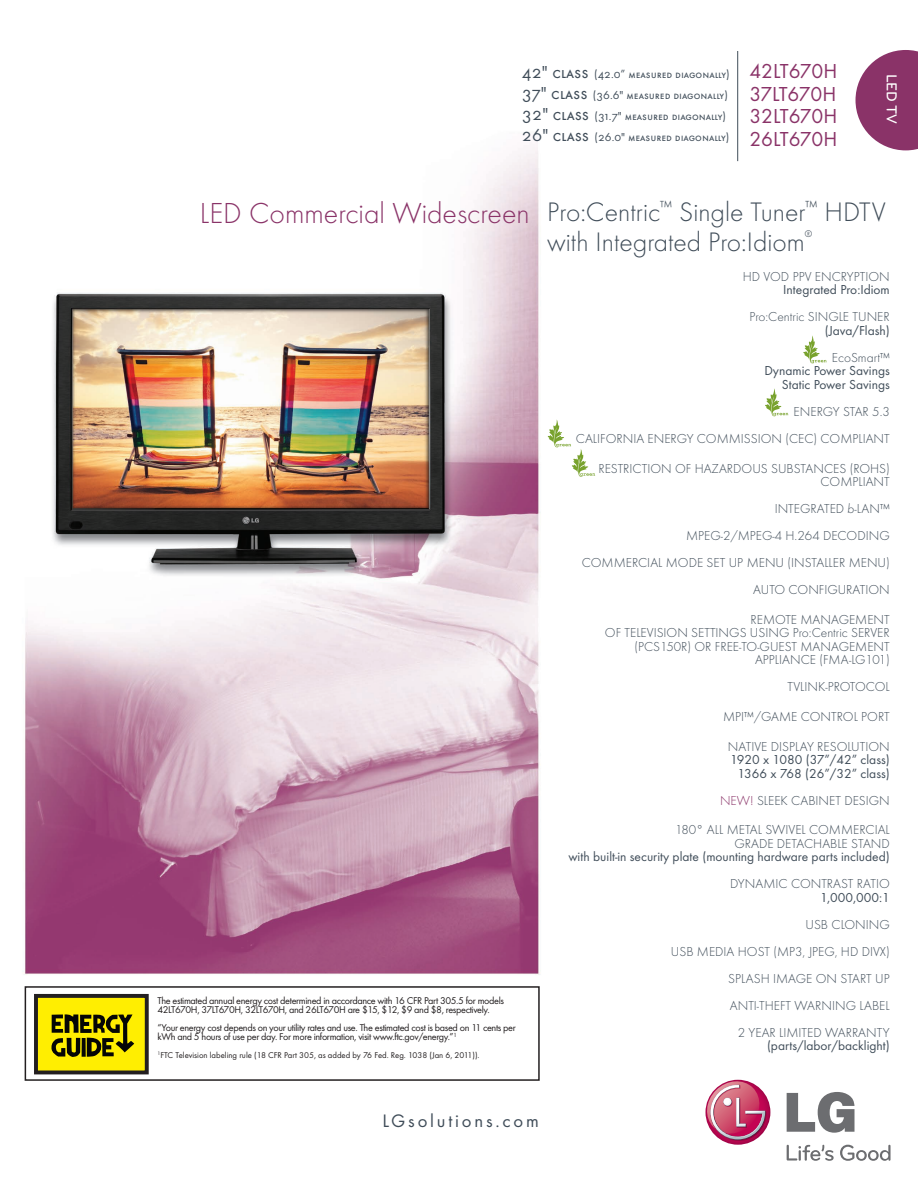
<style>
.page{position:relative;width:918px;height:1188px;background:#fff}
.page>*{position:absolute;margin:0;border:0;box-sizing:border-box;transform-origin:0 0}
.t1{font:300 30px "Function LH";color:#8a3368}
.t2{font:300 27.75px/30px "Function LH";color:#404d59}
.t3{font:21px/22.5px "Function";color:#8a3368;text-align:justify}
.t4{font:18.75px "Function";letter-spacing:.15em;color:#404d59}
.t5{font:500 15px "Bryant";color:#fff}
.t6{font:300 13.5px/27px "Function LH";color:#404d59;text-align:right}
.t7{font:13.5px/13.5px "Function";color:#404d59;text-align:right}
.t8{font:12px/21px "Function Sm Caps";color:#404d59}
.t9{font:10.2px/9px "Function";letter-spacing:-.035em;color:#231f20}
.t10{font:300 10.05px "Function LH";color:#404d59}
.t11{font:8.7px "Function";color:#231f20}
.s1{font-size:18px}
.s2{font-style:italic}
.s3{color:#8a3368}
</style>
<div class="page">
<img style="left:23px;top:51px;width:889px;height:1109px">
<svg style="left:706px;top:1080px;width:64px;height:65px"></svg>
<svg style="left:706px;top:1080px;width:61px;height:61px"></svg>
<svg style="left:787px;top:1092px;width:68px;height:41px"></svg>
<svg style="left:787px;top:1145px;width:47px;height:16px"></svg>
<svg style="left:840px;top:1145px;width:51px;height:16px"></svg>
<svg style="left:803px;top:335px;width:24px;height:28px"></svg>
<hr style="left:737px;top:51px;width:1px;height:110px;background:#404d59">
<svg style="left:856px;top:50px;width:62px;height:100px"></svg>
<div style="left:25px;top:986px;width:515px;height:95px;border:2px solid #231f20"></div>
<div style="left:36px;top:996px;width:111px;height:76px;background:#ffee01"></div>
<div style="left:34px;top:994px;width:115px;height:80px;border:4px solid #231f20"></div>
<svg style="left:51px;top:1014px;width:83px;height:43px"></svg>
<svg style="left:548px;top:419px;width:47px;height:58px"></svg>
<svg style="left:765px;top:388px;width:23px;height:28px"></svg>
<h3 class="t3" style="left:749px;top:60px;width:90px">42LT670H 37LT670H 32LT670H 26LT670H</h3>
<p class="t8" style="left:522px;top:63px;width:209px"><span class="s1">42" class</span> (42.0” measured diagonally)<br><span class="s1">37" class</span> (36.6" measured diagonally)<br><span class="s1">32" class</span> (31.7" measured diagonally)<br><span class="s1">26" class</span> (26.0" measured diagonally)</p>
<p class="t5" style="left:897px;top:74px;width:52px;rotate:90deg">LED TV</p>
<h1 class="t1" style="left:200px;top:195px;width:331px">LED Commercial Widescreen</h1>
<p class="t9" style="left:157px;top:996px;width:348px">The estimated annual energy cost determined in accordance with 16 CFR Part 305.5 for models<br>42LT670H, 37LT670H, 32LT670H, and 26LT670H are $15, $12, $9 and $8, respectively.</p>
<p class="t9" style="left:157px;top:1023px;width:360px">“Your energy cost depends on your utility rates and use. The estimated cost is based on 11 cents per kWh and 5 hours of use per day. For more information, visit www.ftc.gov/energy.”<sup>1</sup></p>
<p class="t11" style="left:157px;top:1050px;width:324px"><sup>1</sup>FTC Television labeling rule (18 CFR Part 305, as added by 76 Fed. Reg. 1038 (Jan 6, 2011)).</p>
<h2 class="t2" style="left:547px;top:196px;width:340px">Pro:Centric<sup>™</sup> Single Tuner<sup>™</sup> HDTV with Integrated Pro:Idiom</h2>
<p class="t10" style="left:805px;top:227px;width:9px">®</p>
<p class="t6" style="left:743px;top:263px;width:148px">HD VOD PPV ENCRYPTION</p>
<p class="t7" style="left:783px;top:283px;width:108px">Integrated Pro:Idiom</p>
<p class="t6" style="left:749px;top:303px;width:142px">Pro:Centric SINGLE TUNER</p>
<p class="t7" style="left:825px;top:323px;width:67px">(Java/Flash)</p>
<p class="t6" style="left:832px;top:344px;width:59px">EcoSmart™</p>
<p class="t7" style="left:764px;top:364px;width:127px">Dynamic Power Savings<br>Static Power Savings</p>
<p class="t6" style="left:576px;top:398px;width:315px">ENERGY STAR 5.3<br>CALIFORNIA ENERGY COMMISSION (CEC) COMPLIANT</p>
<p class="t6" style="left:598px;top:461px;width:293px;line-height:13.5px">RESTRICTION OF HAZARDOUS SUBSTANCES (ROHS)<br>COMPLIANT</p>
<p class="t6" style="left:582px;top:495px;width:309px">INTEGRATED <span class="s2">b</span>-LAN™<br>MPEG-2/MPEG-4 H.264 DECODING<br>COMMERCIAL MODE SET UP MENU (INSTALLER MENU)<br>AUTO CONFIGURATION</p>
<p class="t6" style="left:605px;top:612px;width:286px;line-height:13.5px">REMOTE MANAGEMENT<br>OF TELEVISION SETTINGS USING Pro:Centric SERVER (PCS150R) OR FREE-TO-GUEST MANAGEMENT APPLIANCE (FMA-LG101)</p>
<p class="t6" style="left:787px;top:673px;width:104px">TVLINK-PROTOCOL</p>
<p class="t6" style="left:723px;top:701px;width:168px;line-height:29.7px;text-align:center">MPI™/GAME CONTROL PORT<br>NATIVE DISPLAY RESOLUTION</p>
<p class="t7" style="left:730px;top:753px;width:161px;text-align:center">1920 x 1080 (37”/42” class)<br>1366 x 768 (26”/32” class)</p>
<p class="t6" style="left:720px;top:787px;width:171px"><span class="s3">NEW!</span> SLEEK CABINET DESIGN</p>
<p class="t6" style="left:675px;top:823px;width:216px;line-height:13.5px">180° ALL METAL SWIVEL COMMERCIAL<br>GRADE DETACHABLE STAND</p>
<p class="t7" style="left:568px;top:850px;width:323px">with built-in security plate (mounting hardware parts included)</p>
<p class="t6" style="left:730px;top:870px;width:161px">DYNAMIC CONTRAST RATIO</p>
<p class="t7" style="left:820px;top:890px;width:71px">1,000,000:1</p>
<p class="t6" style="left:671px;top:911px;width:220px">USB CLONING<br>USB MEDIA HOST (MP3, JPEG, HD DIVX)<br>SPLASH IMAGE ON START UP<br>ANTI-THEFT WARNING LABEL<br>2 YEAR LIMITED WARRANTY</p>
<p class="t7" style="left:767px;top:1039px;width:124px">(parts/labor/backlight)</p>
<h3 class="t4" style="left:383px;top:1109px;width:158px">LGsolutions.com</h3>
</div>
